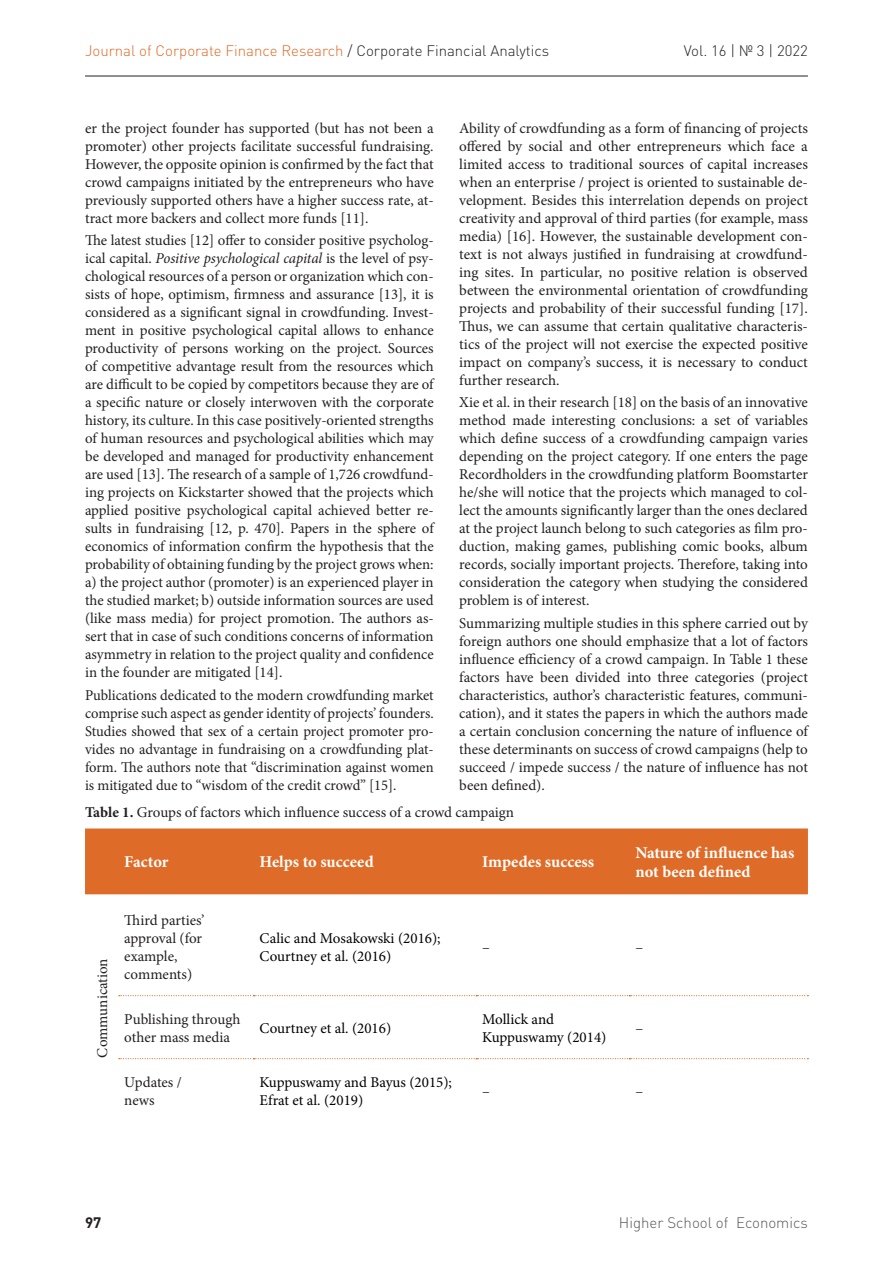
<style>
.page{position:relative;width:893px;height:1263px;background:#fff}
.page>*{position:absolute;margin:0;border:0;box-sizing:border-box;transform-origin:0 0}
.ТАБЛИЦА_ЗАГ{font:700 16.5px/19.8px "Minion Pro";color:#fff}
.Текст_ENG{font:15px/18px "Minion Pro";color:#231f20;text-align:justify}
.Текст_ENG-2{font:15px/18px "Minion Pro";color:#000}
.t1{font:300 15px "DIN Pro";color:#de6b27}
.Название_таблицы{font:15px "Minion Pro";color:#231f20}
.t2{font:300 15px "DIN Pro";color:#57585a}
.t3{font:300 15px "DIN Pro";color:#231f20}
.t4{font:700 15px "DIN Pro";color:#231f20}
.s1{color:#231f20}
.s2{font-style:italic}
.s3{font-weight:700}
</style>
<div class="page">
<hr style="left:85px;top:76px;width:723px;height:1px;background:#231f20">
<div style="left:85px;top:828px;width:723px;height:66px;background:#de6b27"></div>
<svg style="left:119px;top:995px;width:689px;height:1px"></svg>
<svg style="left:119px;top:1058px;width:689px;height:1px"></svg>
<p class="t1" style="left:85px;top:40px;width:466px">Journal of Corporate Finance Research <span class="s1">/ Corporate Financial Analytics</span></p>
<p class="t3" style="left:684px;top:40px;width:126px">Vol. 16 | № 3 | 2022</p>
<p class="Текст_ENG" style="left:85px;top:119px;width:350px">er the project founder has supported (but has not been a promoter) other projects facilitate successful fundraising.<br>However, the opposite opinion is confirmed by the fact that crowd campaigns initiated by the entrepreneurs who have previously supported others have a higher success rate, at&shy;tract more backers and collect more funds [11].</p>
<p class="Текст_ENG" style="left:85px;top:231px;width:350px">The latest studies [12] offer to consider positive psycholog&shy;ical capital. <span class="s2">Positive psychological capital</span> is the level of psy&shy;chological resources of a person or organization which con&shy;sists of hope, optimism, firmness and assurance [13], it is considered as a significant signal in crowdfunding. Invest&shy;ment in positive psychological capital allows to enhance productivity of persons working on the project. Sources of competitive advantage result from the resources which are difficult to be copied by competitors because they are of a specific nature or closely interwoven with the corporate history, its culture. In this case positively-oriented strengths of human resources and psychological abilities which may be developed and managed for productivity enhancement are used [13]. The research of a sample of 1,726 crowdfund&shy;ing projects on Kickstarter showed that the projects which applied positive psychological capital achieved better re&shy;sults in fundraising [12, p. 470]. Papers in the sphere of economics of information confirm the hypothesis that the probability of obtaining funding by the project grows when: a) the project author (promoter) is an experienced player in the studied market; b) outside information sources are used (like mass media) for project promotion. The authors as&shy;sert that in case of such conditions concerns of information asymmetry in relation to the project quality and confidence in the founder are mitigated [14].</p>
<p class="Текст_ENG" style="left:85px;top:686px;width:350px">Publications dedicated to the modern crowdfunding market comprise such aspect as gender identity of projects’ founders.<br>Studies showed that sex of a certain project promoter pro&shy;vides no advantage in fundraising on a crowdfunding plat&shy;form. The authors note that “discrimination against women is mitigated due to “wisdom of the credit crowd” [15].</p>
<p class="Текст_ENG" style="left:459px;top:119px;width:350px">Ability of crowdfunding as a form of financing of projects offered by social and other entrepreneurs which face a limited access to traditional sources of capital increases when an enterprise / project is oriented to sustainable de&shy;velopment. Besides this interrelation depends on project creativity and approval of third parties (for example, mass media) [16]. However, the sustainable development con&shy;text is not always justified in fundraising at crowdfund&shy;ing sites. In particular, no positive relation is observed between the environmental orientation of crowdfunding projects and probability of their successful funding [17].<br>Thus, we can assume that certain qualitative characteris&shy;tics of the project will not exercise the expected positive impact on company’s success, it is necessary to conduct further research.</p>
<p class="Текст_ENG" style="left:459px;top:393px;width:350px">Xie et al. in their research [18] on the basis of an innovative method made interesting conclusions: a set of variables which define success of a crowdfunding campaign varies depending on the project category. If one enters the page Recordholders in the crowdfunding platform Boomstarter he/she will notice that the projects which managed to col&shy;lect the amounts significantly larger than the ones declared at the project launch belong to such categories as film pro&shy;duction, making games, publishing comic books, album records, socially important projects. Therefore, taking into consideration the category when studying the considered problem is of interest.</p>
<p class="Текст_ENG" style="left:459px;top:614px;width:350px">Summarizing multiple studies in this sphere carried out by foreign authors one should emphasize that a lot of factors influence efficiency of a crowd campaign. In Table 1 these factors have been divided into three categories (project characteristics, author’s characteristic features, communi&shy;cation), and it states the papers in which the authors made a certain conclusion concerning the nature of influence of these determinants on success of crowd campaigns (help to succeed / impede success / the nature of influence has not been defined).</p>
<p class="Название_таблицы" style="left:85px;top:802px;width:431px"><span class="s3">Table 1.</span> Groups of factors which influence success of a crowd campaign</p>
<p class="ТАБЛИЦА_ЗАГ" style="left:124px;top:852px;width:46px">Factor</p>
<p class="ТАБЛИЦА_ЗАГ" style="left:260px;top:852px;width:116px">Helps to succeed</p>
<p class="ТАБЛИЦА_ЗАГ" style="left:482px;top:852px;width:114px">Impedes success</p>
<p class="ТАБЛИЦА_ЗАГ" style="left:635px;top:842px;width:160px">Nature of influence has not been defined</p>
<p class="Текст_ENG" style="left:93px;top:1057px;width:101px;rotate:-90deg">Communication</p>
<p class="Текст_ENG" style="left:124px;top:911px;width:82px;text-align:left">Third parties’ approval (for example, comments)</p>
<p class="Текст_ENG-2" style="left:260px;top:929px;width:183px">Calic and Mosakowski (2016);<br>Courtney et al. (2016)</p>
<p class="Текст_ENG" style="left:482px;top:938px;width:9px">–</p>
<p class="Текст_ENG" style="left:635px;top:938px;width:9px">–</p>
<p class="Текст_ENG" style="left:124px;top:1010px;width:118px">Publishing through other mass media</p>
<p class="Текст_ENG-2" style="left:260px;top:1019px;width:133px">Courtney et al. (2016)</p>
<p class="Текст_ENG-2" style="left:482px;top:1010px;width:126px">Mollick and<br>Kuppuswamy (2014)</p>
<p class="Текст_ENG" style="left:635px;top:1019px;width:9px">–</p>
<p class="Текст_ENG" style="left:124px;top:1073px;width:59px">Updates / news</p>
<p class="Текст_ENG-2" style="left:260px;top:1073px;width:194px">Kuppuswamy and Bayus (2015);<br>Efrat et al. (2019)</p>
<p class="Текст_ENG" style="left:482px;top:1082px;width:9px">–</p>
<p class="Текст_ENG" style="left:635px;top:1082px;width:9px">–</p>
<p class="t4" style="left:85px;top:1212px;width:18px">97</p>
<p class="t2" style="left:619px;top:1212px;width:190px">Higher School of Economics</p>
</div>
